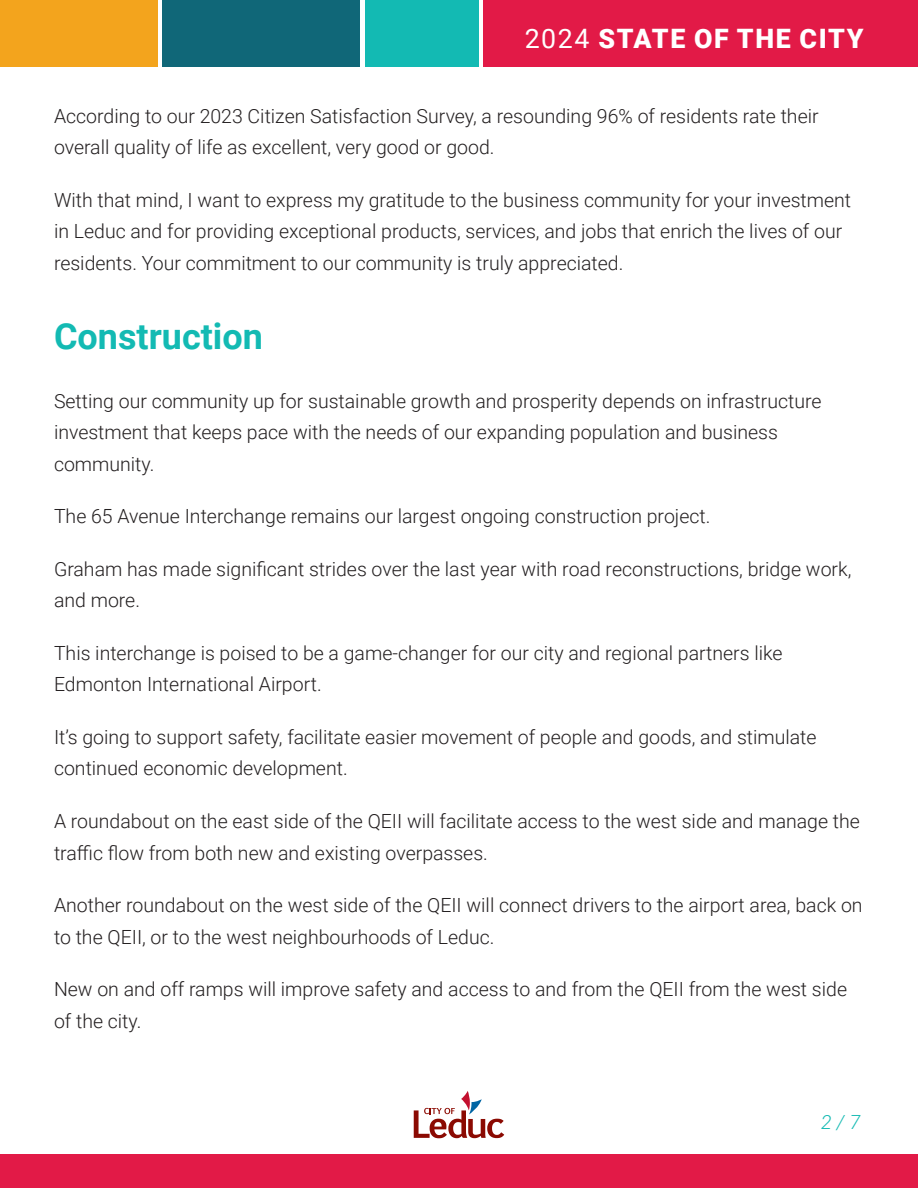
<style>
.page{position:relative;width:918px;height:1188px;background:#fff}
.page>*{position:absolute;margin:0;border:0;box-sizing:border-box;transform-origin:0 0}
.heading{font:700 36px "Roboto";color:#13bab3}
.t1{font:900 26.7px "Roboto";letter-spacing:.06em;color:#fff}
.body{font:300 19.5px/31.5px "Roboto";color:#231f20}
.t2{font:italic 300 19.5px "Roboto";color:#18bbb4}
.s1{font-weight:400}
</style>
<div class="page">
<svg style="left:414px;top:1091px;width:90px;height:47px"></svg>
<div style="left:0;top:1155px;width:918px;height:33px;background:#e21a47"></div>
<div style="left:484px;top:0;width:434px;height:66px;background:#e21a47"></div>
<div style="left:365px;top:0;width:114px;height:66px;background:#13bab3"></div>
<div style="left:162px;top:0;width:198px;height:66px;background:#106778"></div>
<div style="left:0;top:0;width:158px;height:66px;background:#f3a41d"></div>
<h2 class="t1" style="left:525px;top:20px;width:340px"><span class="s1">2024</span> STATE OF THE CITY</h2>
<p class="body" style="left:54px;top:99px;width:766px">According to our 2023 Citizen Satisfaction Survey, a resounding 96% of residents rate their overall quality of life as excellent, very good or good.</p>
<p class="body" style="left:54px;top:183px;width:799px">With that mind, I want to express my gratitude to the business community for your investment in Leduc and for providing exceptional products, services, and jobs that enrich the lives of our residents. Your commitment to our community is truly appreciated.</p>
<p class="heading" style="left:54px;top:311px;width:210px">Construction</p>
<p class="body" style="left:54px;top:384px;width:769px">Setting our community up for sustainable growth and prosperity depends on infrastructure investment that keeps pace with the needs of our expanding population and business community.</p>
<p class="body" style="left:54px;top:500px;width:658px">The 65 Avenue Interchange remains our largest ongoing construction project.</p>
<p class="body" style="left:54px;top:552px;width:799px">Graham has made significant strides over the last year with road reconstructions, bridge work, and more.</p>
<p class="body" style="left:54px;top:637px;width:730px">This interchange is poised to be a game-changer for our city and regional partners like<br>Edmonton International Airport.</p>
<p class="body" style="left:54px;top:721px;width:764px">It’s going to support safety, facilitate easier movement of people and goods, and stimulate continued economic development.</p>
<p class="body" style="left:54px;top:805px;width:808px">A roundabout on the east side of the QEII will facilitate access to the west side and manage the traffic flow from both new and existing overpasses.</p>
<p class="body" style="left:54px;top:889px;width:810px">Another roundabout on the west side of the QEII will connect drivers to the airport area, back on to the QEII, or to the west neighbourhoods of Leduc.</p>
<p class="body" style="left:54px;top:973px;width:795px">New on and off ramps will improve safety and access to and from the QEII from the west side of the city.</p>
<p class="t2" style="left:821px;top:1109px;width:40px">2 / 7</p>
</div>
